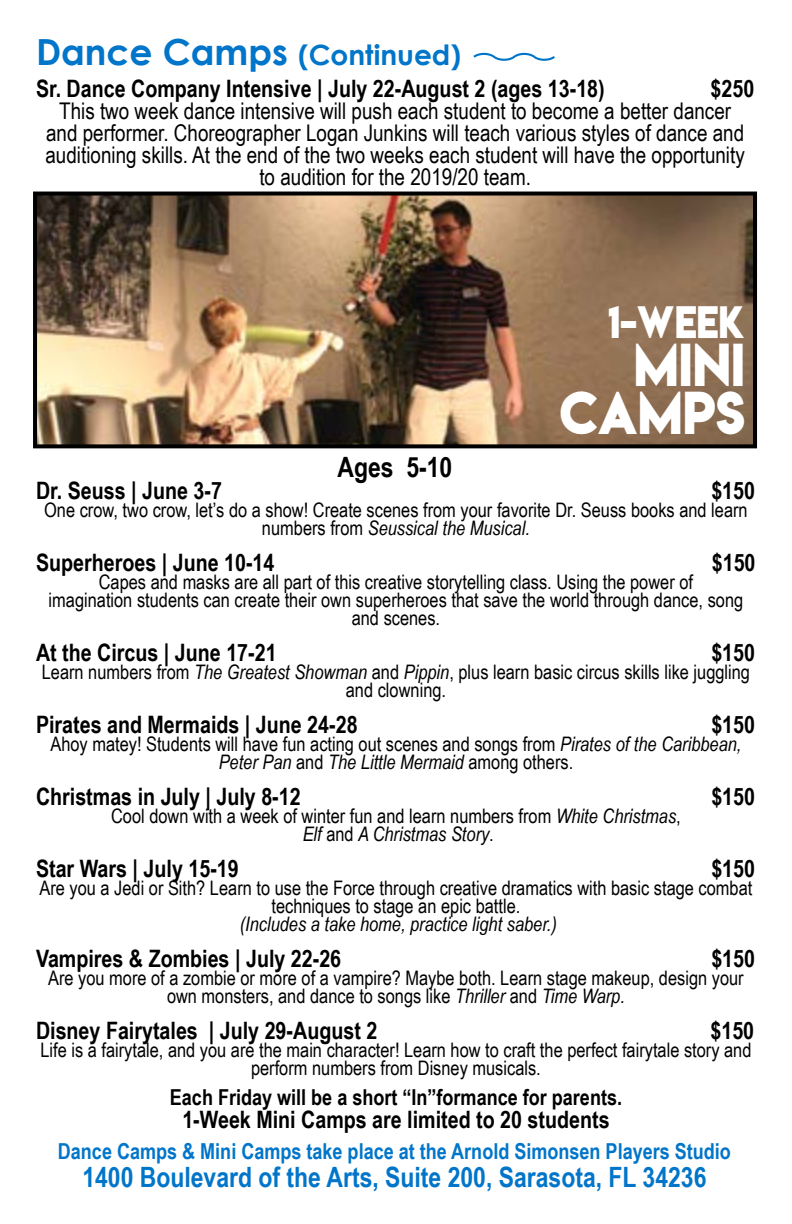
<style>
.page{position:relative;width:792px;height:1224px;background:#fff}
.page>*{position:absolute;margin:0;border:0;box-sizing:border-box;transform-origin:0 0}
.t1{font:53.8px/48px "Lemon Milkbold";color:#fff;text-align:right;scale:.89 1}
.t2{font:40.4px "Lemon Milkbold";color:#fff;scale:.89 1}
.t3{font:700 28px "Arial Narrow";color:#0075c9}
.t4{font:700 28px "Century Gothic";color:#0075c9}
.t5{font:700 28px "Arial Narrow";color:#000}
.t6{font:700 24px "Arial Narrow";color:#000}
.t7{font:23px/22px "Arial Narrow";color:#000;text-align:center}
.t8{font:700 22px "Arial Narrow";color:#0075c9}
.t9{font:700 22px "Arial Narrow";color:#000}
.t10{font:20px/18px "Arial Narrow";color:#000;text-align:center}
.t11{font:italic 20px "Arial Narrow";color:#000}
.s1{font-size:36px}
.s2{font-style:italic}
</style>
<div class="page">
<img style="left:38px;top:197px;width:714px;height:246px">
<div style="left:33px;top:192px;width:724px;height:256px;border:4px solid #000"></div>
<svg style="left:473px;top:52px;width:82px;height:9px"></svg>
<h3 class="t4" style="left:36px;top:34px;width:427px"><span class="s1">Dance Camps</span> (Continued)</h3>
<p class="t6" style="left:36px;top:70px;width:570px">Sr. Dance Company Intensive | July 22-August 2 (ages 13-18)</p>
<p class="t6" style="left:711px;top:70px;width:45px">$250</p>
<p class="t7" style="left:46px;top:99px;width:701px">This two week dance intensive will push each student to become a better dancer and performer. Choreographer Logan Junkins will teach various styles of dance and auditioning skills. At the end of the two weeks each student will have the opportunity to audition for the 2019/20 team.</p>
<h2 class="t2" style="left:608px;top:293px;width:155px">1-WEEK</h2>
<h1 class="t1" style="left:560px;top:341px;width:210px">MINI<br>CAMPS</h1>
<h3 class="t5" style="left:338px;top:446px;width:116px">Ages 5-10</h3>
<p class="t6" style="left:36px;top:472px;width:188px">Dr. Seuss | June 3-7</p>
<p class="t6" style="left:711px;top:472px;width:45px">$150</p>
<p class="t10" style="left:44px;top:500px;width:705px">One crow, two crow, let’s do a show! Create scenes from your favorite Dr. Seuss books and learn numbers from <span class="s2">Seussical the Musical.</span></p>
<p class="t6" style="left:36px;top:544px;width:240px">Superheroes | June 10-14</p>
<p class="t6" style="left:712px;top:544px;width:45px">$150</p>
<p class="t10" style="left:49px;top:572px;width:696px">Capes and masks are all part of this creative storytelling class. Using the power of<br>imagination students can create their own superheroes that save the world through dance, song and scenes.</p>
<p class="t6" style="left:36px;top:634px;width:242px">At the Circus | June 17-21</p>
<p class="t6" style="left:711px;top:634px;width:45px">$150</p>
<p class="t10" style="left:42px;top:662px;width:710px">Learn numbers from <span class="s2">The Greatest Showman</span> and <span class="s2">Pippin</span>, plus learn basic circus skills like juggling and clowning.</p>
<p class="t6" style="left:36px;top:706px;width:323px">Pirates and Mermaids | June 24-28</p>
<p class="t6" style="left:711px;top:706px;width:45px">$150</p>
<p class="t10" style="left:50px;top:734px;width:693px">Ahoy matey! Students will have fun acting out scenes and songs from <span class="s2">Pirates of the Caribbean,<br>Peter Pan</span> and <span class="s2">The Little Mermaid</span> among others.</p>
<p class="t6" style="left:36px;top:778px;width:266px">Christmas in July | July 8-12</p>
<p class="t6" style="left:711px;top:778px;width:45px">$150</p>
<p class="t10" style="left:111px;top:806px;width:571px">Cool down with a week of winter fun and learn numbers from <span class="s2">White Christmas</span>,<br><span class="s2">Elf</span> and <span class="s2">A Christmas Story</span>.</p>
<p class="t6" style="left:36px;top:850px;width:204px">Star Wars | July 15-19</p>
<p class="t6" style="left:711px;top:850px;width:45px">$150</p>
<p class="t10" style="left:40px;top:878px;width:714px">Are you a Jedi or Sith? Learn to use the Force through creative dramatics with basic stage combat techniques to stage an epic battle.</p>
<p class="t11" style="left:240px;top:910px;width:319px">(Includes a take home, practice light saber.)</p>
<p class="t6" style="left:36px;top:940px;width:307px">Vampires &amp; Zombies | July 22-26</p>
<p class="t6" style="left:711px;top:940px;width:45px">$150</p>
<p class="t10" style="left:48px;top:968px;width:697px">Are you more of a zombie or more of a vampire? Maybe both. Learn stage makeup, design your own monsters, and dance to songs like <span class="s2">Thriller</span> and <span class="s2">Time Warp.</span></p>
<p class="t6" style="left:36px;top:1012px;width:343px">Disney Fairytales | July 29-August 2</p>
<p class="t6" style="left:710px;top:1012px;width:45px">$150</p>
<p class="t10" style="left:40px;top:1040px;width:713px">Life is a fairytale, and you are the main character! Learn how to craft the perfect fairytale story and perform numbers from Disney musicals.</p>
<p class="t9" style="left:170px;top:1080px;width:454px">Each Friday will be a short “In”formance for parents.</p>
<p class="t6" style="left:182px;top:1101px;width:429px">1-Week Mini Camps are limited to 20 students</p>
<p class="t8" style="left:58px;top:1135px;width:675px">Dance Camps &amp; Mini Camps take place at the Arnold Simonsen Players Studio</p>
<h3 class="t3" style="left:82px;top:1156px;width:626px">1400 Boulevard of the Arts, Suite 200, Sarasota, FL 34236</h3>
</div>
